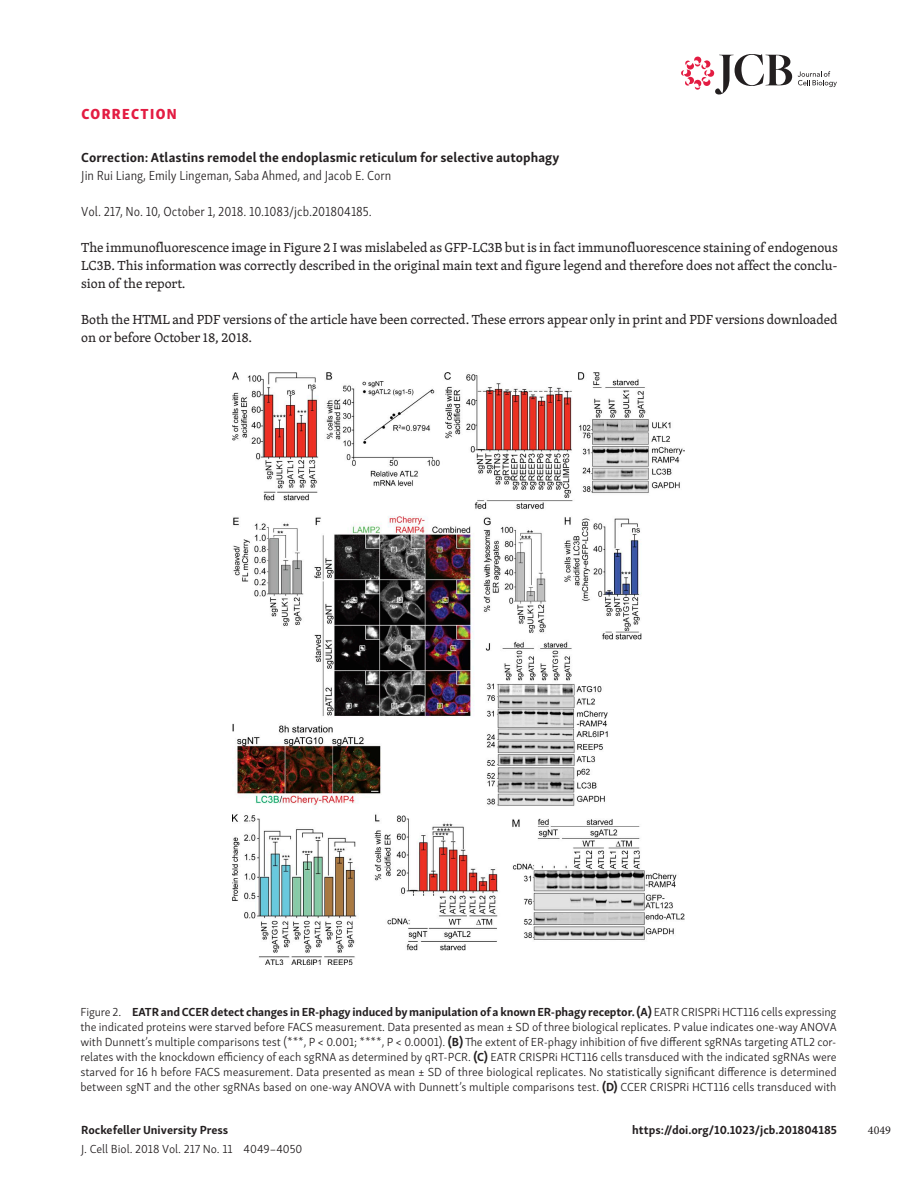
<style>
.page{position:relative;width:918px;height:1188px;background:#fff}
.page>*{position:absolute;margin:0;border:0;box-sizing:border-box;transform-origin:0 0}
.t1{font:15px "Skolar Sans PE Cn Eb";letter-spacing:.095em;color:#e31c42}
.t2{font:13.5px/18px "Skolar PE";letter-spacing:-.005em;color:#231f20;text-align:justify}
.t3{font:300 13.5px "Skolar Sans PE Cn";color:#231f20}
.t4{font:700 13.5px "Skolar Sans PE";letter-spacing:.005em;color:#231f20}
.t5{font:300 12px/15px "Skolar Sans PE";letter-spacing:-.005em;color:#231f20;text-align:justify}
.t6{font:700 12px "Skolar Sans PE";color:#231f20}
.t7{font:12px "Minion Pro";color:#231f20}
.s1{font-weight:700}
</style>
<div class="page">
<svg style="left:798px;top:71px;width:39px;height:16px"></svg>
<svg style="left:681px;top:54px;width:111px;height:40px"></svg>
<img style="left:232px;top:372px;width:453px;height:593px">
<p class="t1" style="left:81px;top:101px;width:97px">CORRECTION</p>
<p class="t4" style="left:81px;top:146px;width:480px">Correction: Atlastins remodel the endoplasmic reticulum for selective autophagy</p>
<p class="t3" style="left:81px;top:166px;width:312px">Jin Rui Liang, Emily Lingeman, Saba Ahmed, and Jacob E. Corn</p>
<p class="t3" style="left:81px;top:202px;width:292px">Vol. 217, No. 10, October 1, 2018. 10.1083/jcb.201804185.</p>
<p class="t2" style="left:81px;top:238px;width:758px">The immunofluorescence image in Figure 2 I was mislabeled as GFP-LC3B but is in fact immunofluorescence staining of endogenous LC3B. This information was correctly described in the original main text and figure legend and therefore does not affect the conclu&shy;sion of the report.</p>
<p class="t2" style="left:81px;top:310px;width:758px">Both the HTML and PDF versions of the article have been corrected. These errors appear only in print and PDF versions downloaded on or before October 18, 2018.</p>
<p class="t5" style="left:80px;top:1003px;width:758px">Figure 2. <span class="s1">EATR and CCER detect changes in ER-phagy induced by manipulation of a known ER-phagy receptor. (A)</span> EATR CRISPRi HCT116 cells expressing the indicated proteins were starved before FACS measurement. Data presented as mean ± SD of three biological replicates. P value indicates one-way ANOVA with Dunnett’s multiple comparisons test (***, P &lt; 0.001; ****, P &lt; 0.0001). <span class="s1">(B)</span> The extent of ER-phagy inhibition of five different sgRNAs targeting ATL2 cor&shy;relates with the knockdown efficiency of each sgRNA as determined by qRT-PCR. <span class="s1">(C)</span> EATR CRISPRi HCT116 cells transduced with the indicated sgRNAs were starved for 16 h before FACS measurement. Data presented as mean ± SD of three biological replicates. No statistically significant difference is determined between sgNT and the other sgRNAs based on one-way ANOVA with Dunnett’s multiple comparisons test. <span class="s1">(D)</span> CCER CRISPRi HCT116 cells transduced with</p>
<p class="t6" style="left:81px;top:1120px;width:149px">Rockefeller University Press</p>
<p class="t6" style="left:632px;top:1120px;width:206px">https://doi.org/10.1023/jcb.201804185</p>
<p class="t7" style="left:868px;top:1122px;width:25px">4049</p>
<p class="t5" style="left:81px;top:1140px;width:223px">J. Cell Biol. 2018 Vol. 217 No. 11 4049–4050</p>
</div>
